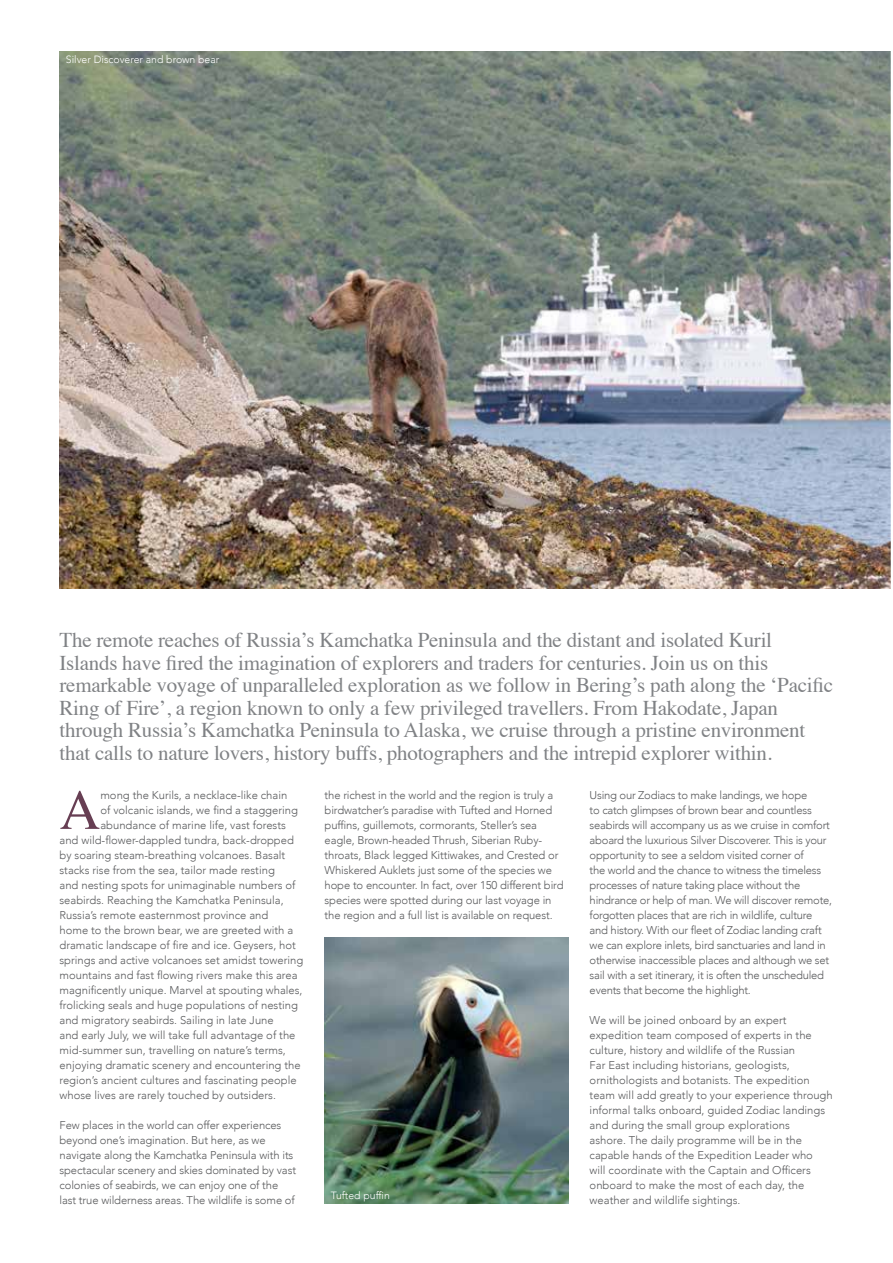
<style>
.page{position:relative;width:893px;height:1263px;background:#fff}
.page>*{position:absolute;margin:0;border:0;box-sizing:border-box;transform-origin:0 0}
.t1{font:56.55px "Times";color:#673e53}
.t2{font:21px/22.5px "Times";letter-spacing:-.01em;color:#808285}
.t3{font:300 11.25px/15px "Avenir";color:#58595b}
.t4{font:300 11.25px/15px "Avenir";letter-spacing:-.02em;color:#58595b}
.t5{font:300 10.5px "Avenir";color:#fff}
</style>
<div class="page">
<img style="left:60px;top:51px;width:831px;height:538px">
<img style="left:325px;top:938px;width:243px;height:266px">
<p class="t5" style="left:66px;top:53px;width:155px">Silver Discoverer and brown bear</p>
<p class="t2" style="left:60px;top:627px;width:775px">The remote reaches of Russia’s Kamchatka Peninsula and the distant and isolated Kuril Islands have fired the imagination of explorers and traders for centuries. Join us on this remarkable voyage of unparalleled exploration as we follow in Bering’s path along the ‘Pacific Ring of Fire’, a region known to only a few privileged travellers. From Hakodate, Japan through Russia’s Kamchatka Peninsula to Alaska, we cruise through a pristine environment that calls to nature lovers, history buffs, photographers and the intrepid explorer within.</p>
<h1 class="t1" style="left:60px;top:757px;width:42px">A</h1>
<p class="t3" style="left:100px;top:787px;width:188px">mong the Kurils, a necklace-like chain</p>
<p class="t3" style="left:100px;top:802px;width:199px">of volcanic islands, we find a staggering</p>
<p class="t3" style="left:100px;top:817px;width:187px">abundance of marine life, vast forests</p>
<p class="t3" style="left:60px;top:832px;width:236px">and wild-flower-dappled tundra, back-dropped</p>
<p class="t3" style="left:60px;top:847px;width:227px">by soaring steam-breathing volcanoes. Basalt</p>
<p class="t3" style="left:60px;top:862px;width:217px">stacks rise from the sea, tailor made resting</p>
<p class="t3" style="left:60px;top:877px;width:237px">and nesting spots for unimaginable numbers of</p>
<p class="t3" style="left:60px;top:892px;width:226px">seabirds. Reaching the Kamchatka Peninsula,</p>
<p class="t3" style="left:60px;top:907px;width:210px">Russia’s remote easternmost province and</p>
<p class="t3" style="left:60px;top:922px;width:235px">home to the brown bear, we are greeted with a</p>
<p class="t3" style="left:60px;top:937px;width:238px">dramatic landscape of fire and ice. Geysers, hot</p>
<p class="t3" style="left:60px;top:952px;width:245px">springs and active volcanoes set amidst towering</p>
<p class="t3" style="left:60px;top:967px;width:240px">mountains and fast flowing rivers make this area</p>
<p class="t3" style="left:60px;top:982px;width:245px">magnificently unique. Marvel at spouting whales,</p>
<p class="t3" style="left:60px;top:997px;width:240px">frolicking seals and huge populations of nesting</p>
<p class="t3" style="left:60px;top:1012px;width:216px">and migratory seabirds. Sailing in late June</p>
<p class="t3" style="left:60px;top:1027px;width:237px">and early July, we will take full advantage of the</p>
<p class="t3" style="left:60px;top:1042px;width:228px">mid-summer sun, travelling on nature’s terms,</p>
<p class="t3" style="left:60px;top:1057px;width:243px">enjoying dramatic scenery and encountering the</p>
<p class="t3" style="left:60px;top:1072px;width:239px">region’s ancient cultures and fascinating people</p>
<p class="t3" style="left:60px;top:1087px;width:218px">whose lives are rarely touched by outsiders.</p>
<p class="t3" style="left:60px;top:1117px;width:238px">Few places in the world can offer experiences beyond one’s imagination. But here, as we navigate along the Kamchatka Peninsula with its spectacular scenery and skies dominated by vast colonies of seabirds, we can enjoy one of the last true wilderness areas. The wildlife is some of</p>
<p class="t3" style="left:325px;top:787px;width:240px">the richest in the world and the region is truly a birdwatcher’s paradise with Tufted and Horned puffins, guillemots, cormorants, Steller’s sea eagle, Brown-headed Thrush, Siberian Ruby&shy;throats, Black legged Kittiwakes, and Crested or Whiskered Auklets just some of the species we hope to encounter. In fact, over 150 different bird species were spotted during our last voyage in the region and a full list is available on request.</p>
<p class="t4" style="left:590px;top:787px;width:244px">Using our Zodiacs to make landings, we hope<br>to catch glimpses of brown bear and countless seabirds will accompany us as we cruise in comfort aboard the luxurious Silver Discoverer. This is your opportunity to see a seldom visited corner of<br>the world and the chance to witness the timeless processes of nature taking place without the hindrance or help of man. We will discover remote, forgotten places that are rich in wildlife, culture and history. With our fleet of Zodiac landing craft we can explore inlets, bird sanctuaries and land in otherwise inaccessible places and although we set sail with a set itinerary, it is often the unscheduled events that become the highlight.</p>
<p class="t3" style="left:590px;top:1012px;width:245px">We will be joined onboard by an expert expedition team composed of experts in the culture, history and wildlife of the Russian<br>Far East including historians, geologists, ornithologists and botanists. The expedition team will add greatly to your experience through informal talks onboard, guided Zodiac landings and during the small group explorations<br>ashore. The daily programme will be in the capable hands of the Expedition Leader who<br>will coordinate with the Captain and Officers onboard to make the most of each day, the weather and wildlife sightings.</p>
<p class="t5" style="left:331px;top:1189px;width:60px">Tufted puffin</p>
</div>
